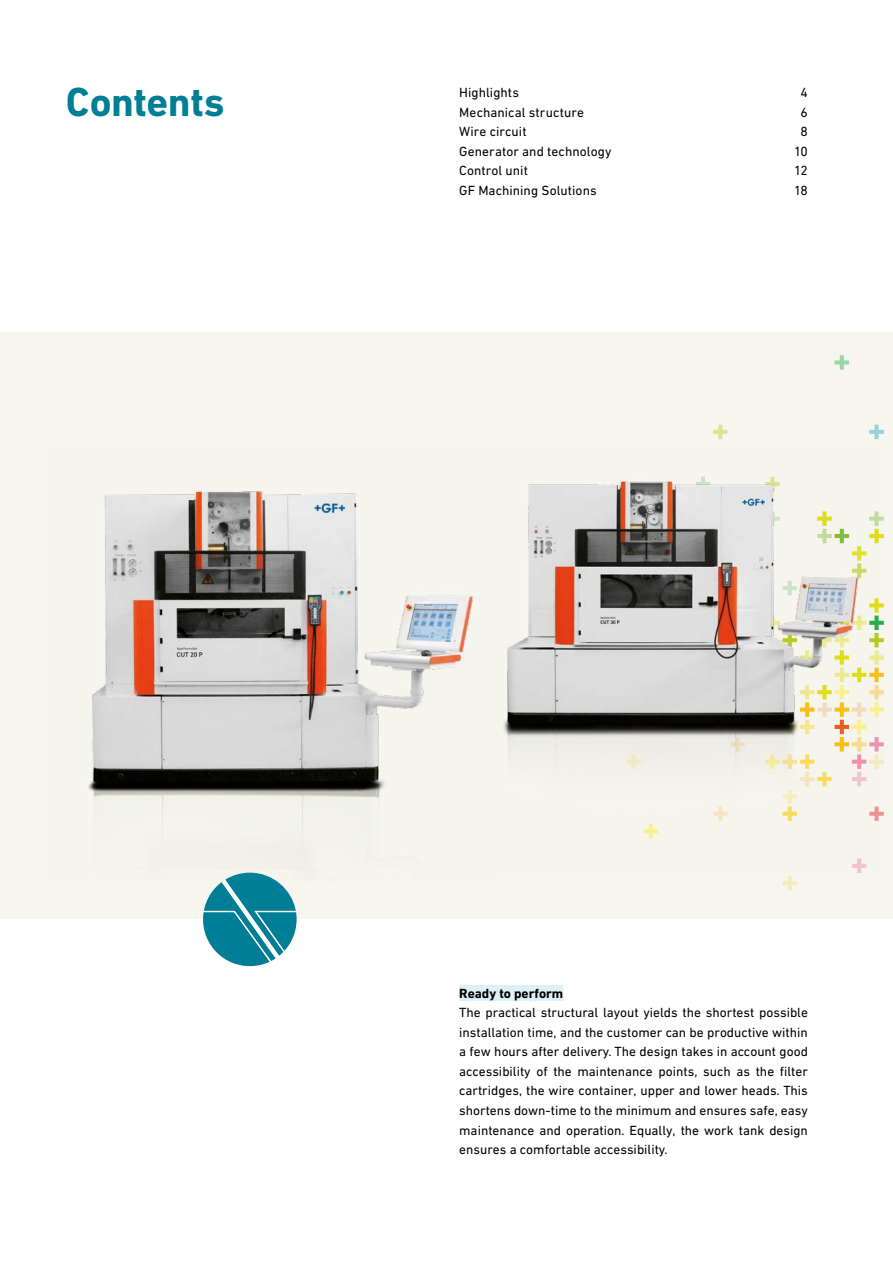
<style>
.page{position:relative;width:893px;height:1263px;background:#fff}
.page>*{position:absolute;margin:0;border:0;box-sizing:border-box;transform-origin:0 0}
.t1{font:700 41.25px "DIN Next W1 G";letter-spacing:-.01em;color:#007e96}
.t2{font:13.5px/19.5px "DIN Next W1 G";color:#000}
.t3{font:700 13.5px "DIN Next W1 G";color:#000}
</style>
<div class="page">
<div style="left:0;top:333px;width:893px;height:586px;background:#f6f5ee"></div>
<svg style="left:713px;top:425px;width:15px;height:14px"></svg>
<svg style="left:782px;top:876px;width:15px;height:14px"></svg>
<svg style="left:835px;top:355px;width:14px;height:15px"></svg>
<svg style="left:869px;top:425px;width:15px;height:14px"></svg>
<svg style="left:203px;top:880px;width:94px;height:86px"></svg>
<img style="left:88px;top:491px;width:385px;height:389px">
<img style="left:503px;top:476px;width:380px;height:397px">
<div style="left:459px;top:985px;width:104px;height:16px;background:#ddf0f5"></div>
<h1 class="t1" style="left:66px;top:78px;width:160px">Contents</h1>
<p class="t2" style="left:459px;top:83px;width:154px">Highlights<br>Mechanical structure<br>Wire circuit<br>Generator and technology<br>Control unit<br>GF Machining Solutions</p>
<p class="t2" style="left:794px;top:83px;width:15px;text-align:center">4<br>6<br>8<br>10<br>12<br>18</p>
<p class="t3" style="left:459px;top:985px;width:106px">Ready to perform</p>
<p class="t2" style="left:459px;top:1003px;width:350px;text-align:justify">The practical structural layout yields the shortest possible installation time, and the customer can be productive within a few hours after delivery. The design takes in account good accessibility of the maintenance points, such as the filter cartridges, the wire container, upper and lower heads. This shortens down-time to the minimum and ensures safe, easy maintenance and operation. Equally, the work tank design ensures a comfortable accessibility.</p>
</div>
